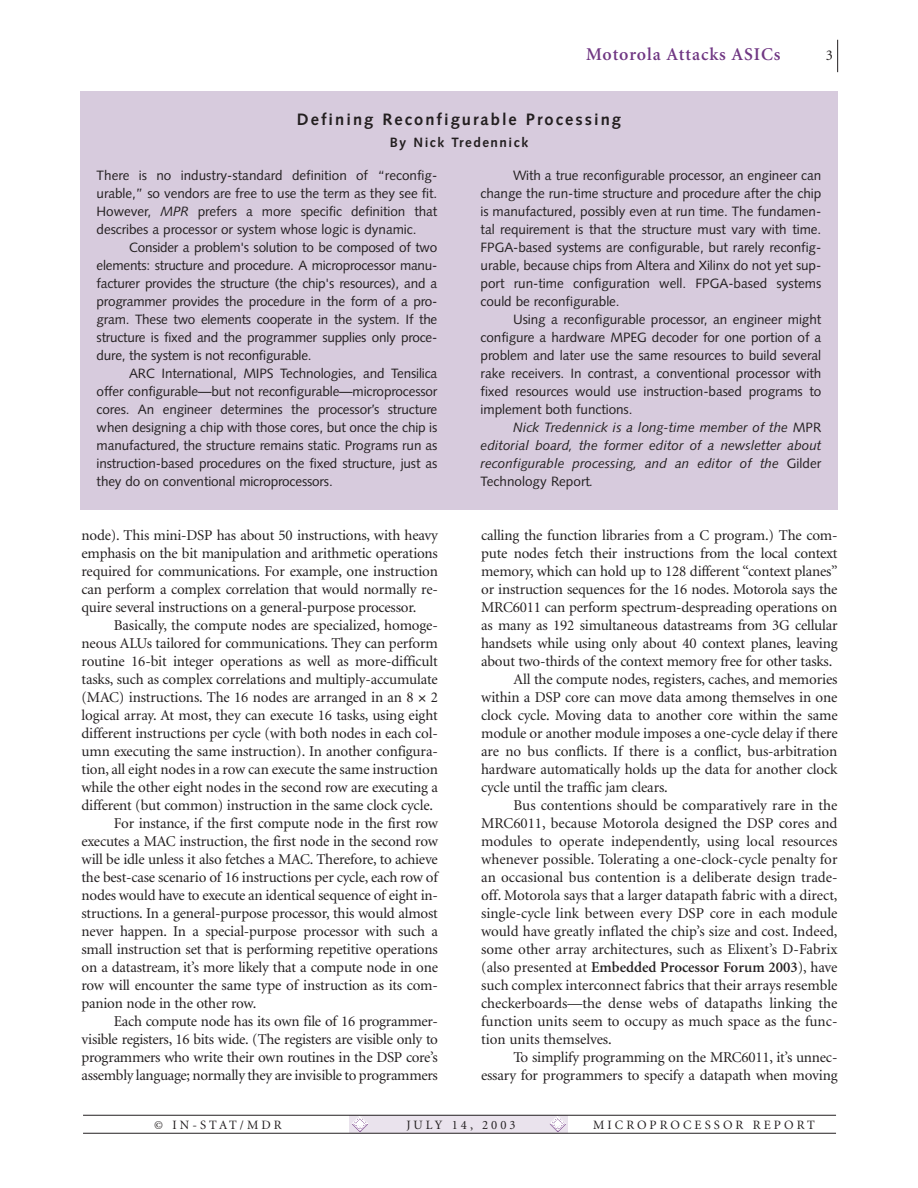
<style>
.page{position:relative;width:918px;height:1188px;background:#fff}
.page>*{position:absolute;margin:0;border:0;box-sizing:border-box;transform-origin:0 0}
.t1{font:600 18px "Minion";letter-spacing:.05em;color:#703783}
.t2{font:700 16.5px "Syntax";letter-spacing:.12em;color:#231f20}
.t3{font:15px/18px "Minion";letter-spacing:-.01em;color:#231f20;text-align:justify}
.t4{font:600 15px "Minion";color:#231f20}
.t5{font:13.5px/18px "Syntax";letter-spacing:-.005em;color:#231f20;text-align:justify}
.t6{font:italic 13.5px/18px "Syntax";color:#231f20;text-align:justify}
.t7{font:700 13.5px "Syntax";letter-spacing:.11em;color:#231f20}
.t8{font:12.75px "Minion";letter-spacing:.24em;color:#231f20}
.s1{font-style:italic}
.s2{font-style:normal}
.s3{font-weight:400}
</style>
<div class="page">
<hr style="left:837px;top:40px;width:1px;height:32px;background:#231f20">
<div style="left:349px;top:1116px;width:219px;height:17px;background:#eae3ed"></div>
<svg style="left:550px;top:1117px;width:16px;height:15px"></svg>
<svg style="left:352px;top:1117px;width:16px;height:15px"></svg>
<hr style="left:83px;top:1115px;width:753px;height:1px;background:#231f20">
<hr style="left:83px;top:1133px;width:753px;height:1px;background:#231f20">
<div style="left:80px;top:91px;width:758px;height:419px;background:#d7cbdd"></div>
<p class="t1" style="left:586px;top:47px;width:196px">Motorola Attacks ASICs</p>
<p class="t2" style="left:297px;top:112px;width:326px">Defining Reconfigurable Processing</p>
<p class="t7" style="left:390px;top:137px;width:140px">By Nick Tredennick</p>
<p class="t3" style="left:826px;top:47px;width:9px">3</p>
<p class="t5" style="left:97px;top:168px;width:342px">There is no industry-standard definition of “reconfig&shy;urable,” so vendors are free to use the term as they see fit.<br>However, <span class="s1">MPR</span> prefers a more specific definition that describes a processor or system whose logic is dynamic.</p>
<p class="t5" style="left:97px;top:240px;width:342px;text-indent:32px">Consider a problem's solution to be composed of two elements: structure and procedure. A microprocessor manu&shy;facturer provides the structure (the chip's resources), and a programmer provides the procedure in the form of a pro&shy;gram. These two elements cooperate in the system. If the structure is fixed and the programmer supplies only proce&shy;dure, the system is not reconfigurable.</p>
<p class="t5" style="left:97px;top:366px;width:342px;text-indent:32px">ARC International, MIPS Technologies, and Tensilica offer configurable—but not reconfigurable—microprocessor cores. An engineer determines the processor’s structure when designing a chip with those cores, but once the chip is manufactured, the structure remains static. Programs run as instruction-based procedures on the fixed structure, just as they do on conventional microprocessors.</p>
<p class="t3" style="left:82px;top:527px;width:358px">node). This mini-DSP has about 50 instructions, with heavy emphasis on the bit manipulation and arithmetic operations required for communications. For example, one instruction can perform a complex correlation that would normally re&shy;quire several instructions on a general-purpose processor.</p>
<p class="t3" style="left:114px;top:617px;width:325px">Basically, the compute nodes are specialized, homoge-</p>
<p class="t3" style="left:82px;top:635px;width:358px">neous ALUs tailored for communications. They can perform</p>
<p class="t3" style="left:82px;top:653px;width:358px">routine 16-bit integer operations as well as more-difficult</p>
<p class="t3" style="left:82px;top:671px;width:358px">tasks, such as complex correlations and multiply-accumulate</p>
<p class="t3" style="left:82px;top:689px;width:358px">(MAC) instructions. The 16 nodes are arranged in an 8 2</p>
<p class="t3" style="left:82px;top:707px;width:358px">logical array. At most, they can execute 16 tasks, using eight</p>
<p class="t3" style="left:82px;top:725px;width:358px">different instructions per cycle (with both nodes in each col-</p>
<p class="t3" style="left:82px;top:743px;width:358px">umn executing the same instruction). In another configura-</p>
<p class="t3" style="left:82px;top:761px;width:358px">tion, all eight nodes in a row can execute the same instruction</p>
<p class="t3" style="left:82px;top:779px;width:358px">while the other eight nodes in the second row are executing a</p>
<p class="t3" style="left:82px;top:797px;width:353px">different (but common) instruction in the same clock cycle.</p>
<p class="t3" style="left:114px;top:815px;width:325px">For instance, if the first compute node in the first row</p>
<p class="t3" style="left:82px;top:833px;width:358px">executes a MAC instruction, the first node in the second row</p>
<p class="t3" style="left:82px;top:851px;width:358px">will be idle unless it also fetches a MAC. Therefore, to achieve</p>
<p class="t3" style="left:82px;top:869px;width:358px">the best-case scenario of 16 instructions per cycle, each row of</p>
<p class="t3" style="left:82px;top:887px;width:358px">nodes would have to execute an identical sequence of eight in-</p>
<p class="t3" style="left:82px;top:905px;width:358px">structions. In a general-purpose processor, this would almost</p>
<p class="t3" style="left:82px;top:923px;width:358px">never happen. In a special-purpose processor with such a</p>
<p class="t3" style="left:82px;top:941px;width:358px">small instruction set that is performing repetitive operations</p>
<p class="t3" style="left:82px;top:959px;width:358px">on a datastream, it’s more likely that a compute node in one</p>
<p class="t3" style="left:82px;top:977px;width:358px">row will encounter the same type of instruction as its com-</p>
<p class="t3" style="left:82px;top:995px;width:176px">panion node in the other row.</p>
<p class="t3" style="left:114px;top:1013px;width:325px">Each compute node has its own file of 16 programmer-</p>
<p class="t3" style="left:82px;top:1031px;width:358px">visible registers, 16 bits wide. (The registers are visible only to</p>
<p class="t3" style="left:82px;top:1049px;width:358px">programmers who write their own routines in the DSP core’s</p>
<p class="t3" style="left:82px;top:1067px;width:358px">assembly language; normally they are invisible to programmers</p>
<p class="t5" style="left:481px;top:168px;width:342px;text-indent:32px">With a true reconfigurable processor, an engineer can change the run-time structure and procedure after the chip is manufactured, possibly even at run time. The fundamen&shy;tal requirement is that the structure must vary with time.<br>FPGA-based systems are configurable, but rarely reconfig&shy;urable, because chips from Altera and Xilinx do not yet sup&shy;port run-time configuration well. FPGA-based systems could be reconfigurable.</p>
<p class="t5" style="left:481px;top:312px;width:342px;text-indent:32px">Using a reconfigurable processor, an engineer might configure a hardware MPEG decoder for one portion of a problem and later use the same resources to build several rake receivers. In contrast, a conventional processor with fixed resources would use instruction-based programs to implement both functions.</p>
<p class="t6" style="left:481px;top:420px;width:342px;text-indent:32px">Nick Tredennick is a long-time member of the <span class="s2">MPR </span>editorial board, the former editor of a newsletter about reconfigurable processing, and an editor of the <span class="s2">Gilder Technology Report</span>.</p>
<p class="t3" style="left:481px;top:527px;width:358px">calling the function libraries from a C program.) The com-</p>
<p class="t3" style="left:481px;top:545px;width:358px">pute nodes fetch their instructions from the local context</p>
<p class="t3" style="left:481px;top:563px;width:358px">memory, which can hold up to 128 different “context planes”</p>
<p class="t3" style="left:481px;top:581px;width:358px">or instruction sequences for the 16 nodes. Motorola says the</p>
<p class="t3" style="left:481px;top:599px;width:358px">MRC6011 can perform spectrum-despreading operations on</p>
<p class="t3" style="left:481px;top:617px;width:358px">as many as 192 simultaneous datastreams from 3G cellular</p>
<p class="t3" style="left:481px;top:635px;width:358px">handsets while using only about 40 context planes, leaving</p>
<p class="t3" style="left:481px;top:653px;width:353px">about two-thirds of the context memory free for other tasks.</p>
<p class="t3" style="left:514px;top:671px;width:326px">All the compute nodes, registers, caches, and memories</p>
<p class="t3" style="left:481px;top:689px;width:358px">within a DSP core can move data among themselves in one</p>
<p class="t3" style="left:481px;top:707px;width:358px">clock cycle. Moving data to another core within the same</p>
<p class="t3" style="left:481px;top:725px;width:358px">module or another module imposes a one-cycle delay if there</p>
<p class="t3" style="left:481px;top:743px;width:358px">are no bus conflicts. If there is a conflict, bus-arbitration</p>
<p class="t3" style="left:481px;top:761px;width:358px">hardware automatically holds up the data for another clock</p>
<p class="t3" style="left:481px;top:779px;width:188px">cycle until the traffic jam clears.</p>
<p class="t3" style="left:514px;top:797px;width:325px">Bus contentions should be comparatively rare in the</p>
<p class="t3" style="left:481px;top:815px;width:358px">MRC6011, because Motorola designed the DSP cores and</p>
<p class="t3" style="left:481px;top:833px;width:358px">modules to operate independently, using local resources</p>
<p class="t3" style="left:481px;top:851px;width:358px">whenever possible. Tolerating a one-clock-cycle penalty for</p>
<p class="t3" style="left:481px;top:869px;width:358px">an occasional bus contention is a deliberate design trade-</p>
<p class="t3" style="left:481px;top:887px;width:358px">off. Motorola says that a larger datapath fabric with a direct,</p>
<p class="t3" style="left:481px;top:905px;width:358px">single-cycle link between every DSP core in each module</p>
<p class="t3" style="left:481px;top:923px;width:358px">would have greatly inflated the chip’s size and cost. Indeed,</p>
<p class="t3" style="left:481px;top:941px;width:358px">some other array architectures, such as Elixent’s D-Fabrix</p>
<p class="t4" style="left:481px;top:961px;width:358px"><span class="s3">(also presented at</span> Embedded Processor Forum 2003<span class="s3">), have</span></p>
<p class="t3" style="left:481px;top:977px;width:358px">such complex interconnect fabrics that their arrays resemble</p>
<p class="t3" style="left:481px;top:995px;width:358px">checkerboards—the dense webs of datapaths linking the</p>
<p class="t3" style="left:481px;top:1013px;width:358px">function units seem to occupy as much space as the func-</p>
<p class="t3" style="left:481px;top:1031px;width:132px">tion units themselves.</p>
<p class="t3" style="left:514px;top:1049px;width:325px">To simplify programming on the MRC6011, it’s unnec-</p>
<p class="t3" style="left:481px;top:1067px;width:358px">essary for programmers to specify a datapath when moving</p>
<p class="t8" style="left:154px;top:1120px;width:129px">© IN-STAT/MDR</p>
<p class="t8" style="left:406px;top:1120px;width:111px">JULY 14, 2003</p>
<p class="t8" style="left:593px;top:1120px;width:223px">MICROPROCESSOR REPORT</p>
</div>
